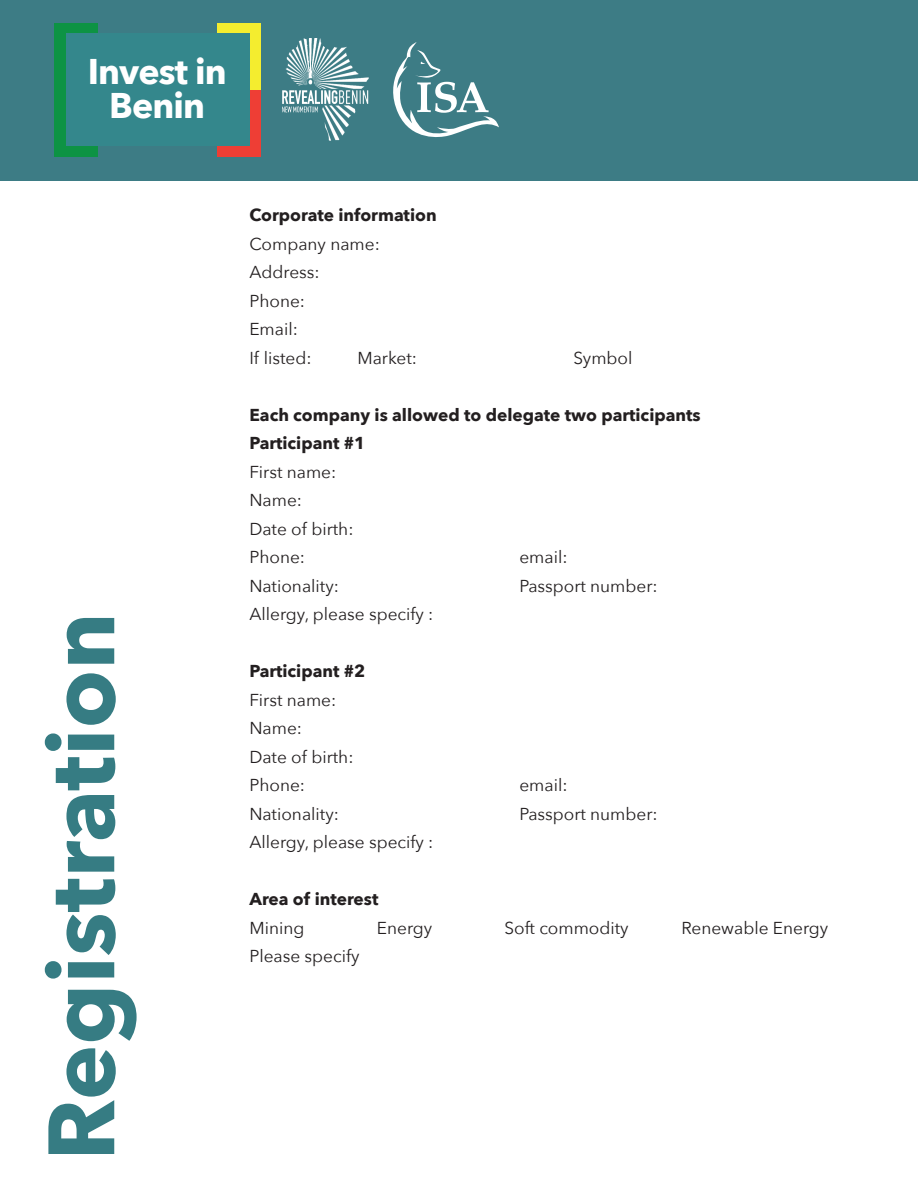
<style>
.page{position:relative;width:918px;height:1188px;background:#fff}
.page>*{position:absolute;margin:0;border:0;box-sizing:border-box;transform-origin:0 0}
.t1{font:700 93px "Avenir Next";color:#367c83}
.t2{font:700 35.7px/34px "Avenir Next";letter-spacing:-.025em;color:#fff;text-align:center}
.t3{font:17.25px "Avenir Next";color:#231f20}
.t4{font:700 17.25px "Avenir Next";color:#231f20}
</style>
<div class="page">
<div style="left:0;top:0;width:918px;height:180px;background:#3d7c85"></div>
<div style="left:217px;top:23px;width:44px;height:67px;background:#f4ed2f"></div>
<div style="left:217px;top:90px;width:44px;height:67px;background:#ee3e35"></div>
<div style="left:54px;top:23px;width:44px;height:67px;background:#0d9344"></div>
<div style="left:54px;top:90px;width:44px;height:67px;background:#0d9344"></div>
<div style="left:66px;top:33px;width:183px;height:113px;background:#34878c"></div>
<img style="left:282px;top:39px;width:86px;height:102px">
<svg style="left:382px;top:42px;width:117px;height:99px;background:#5c9198"></svg>
<p class="t2" style="left:88px;top:54px;width:141px">Invest in<br>Benin</p>
<p class="t1" style="left:1px;top:1161px;width:550px;rotate:-90deg">Registration</p>
<p class="t4" style="left:249px;top:201px;width:189px">Corporate information</p>
<p class="t3" style="left:249px;top:229px;width:132px">Company name:</p>
<p class="t3" style="left:249px;top:258px;width:72px">Address:</p>
<p class="t3" style="left:249px;top:286px;width:57px">Phone:</p>
<p class="t3" style="left:249px;top:315px;width:50px">Email:</p>
<p class="t3" style="left:249px;top:343px;width:64px">If listed:</p>
<p class="t3" style="left:357px;top:343px;width:61px">Market:</p>
<p class="t3" style="left:573px;top:343px;width:61px">Symbol</p>
<p class="t4" style="left:249px;top:400px;width:453px">Each company is allowed to delegate two participants</p>
<p class="t4" style="left:249px;top:429px;width:117px">Participant #1</p>
<p class="t3" style="left:249px;top:457px;width:88px">First name:</p>
<p class="t3" style="left:249px;top:486px;width:54px">Name:</p>
<p class="t3" style="left:249px;top:514px;width:106px">Date of birth:</p>
<p class="t3" style="left:249px;top:543px;width:57px">Phone:</p>
<p class="t3" style="left:519px;top:543px;width:50px">email:</p>
<p class="t3" style="left:249px;top:571px;width:91px">Nationality:</p>
<p class="t3" style="left:519px;top:571px;width:140px">Passport number:</p>
<p class="t3" style="left:249px;top:600px;width:186px">Allergy, please specify :</p>
<p class="t4" style="left:249px;top:656px;width:117px">Participant #2</p>
<p class="t3" style="left:249px;top:685px;width:88px">First name:</p>
<p class="t3" style="left:249px;top:714px;width:54px">Name:</p>
<p class="t3" style="left:249px;top:742px;width:106px">Date of birth:</p>
<p class="t3" style="left:249px;top:771px;width:57px">Phone:</p>
<p class="t3" style="left:519px;top:771px;width:50px">email:</p>
<p class="t3" style="left:249px;top:799px;width:91px">Nationality:</p>
<p class="t3" style="left:519px;top:799px;width:140px">Passport number:</p>
<p class="t3" style="left:249px;top:828px;width:186px">Allergy, please specify :</p>
<p class="t4" style="left:249px;top:884px;width:131px">Area of interest</p>
<p class="t3" style="left:249px;top:913px;width:56px">Mining</p>
<p class="t3" style="left:377px;top:913px;width:57px">Energy</p>
<p class="t3" style="left:504px;top:913px;width:126px">Soft commodity</p>
<p class="t3" style="left:681px;top:913px;width:148px">Renewable Energy</p>
<p class="t3" style="left:249px;top:942px;width:112px">Please specify</p>
</div>
